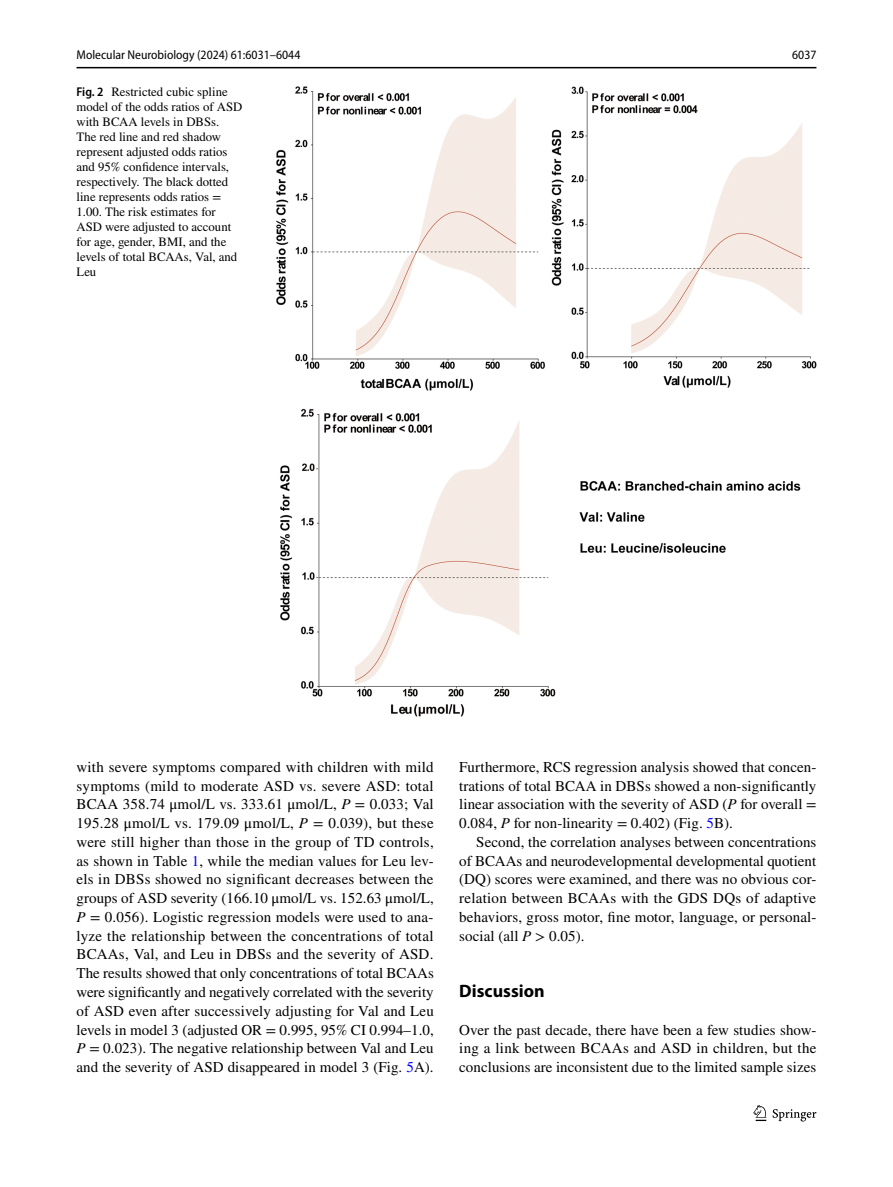
<style>
.page{position:relative;width:893px;height:1187px;background:#fff}
.page>*{position:absolute;margin:0;border:0;box-sizing:border-box;transform-origin:0 0}
.t1{font:700 18px "Myriad Pro";color:#000}
.t2{font:15px/18.8px "STIX";letter-spacing:.005em;color:#000;text-align:justify}
.t3{font:12.75px/15px "STIX";color:#000}
.t4{font:semi-condensed 12.75px "Myriad Pro";color:#000}
.s1{font-family:"Myriad Pro";font-weight:600;font-stretch:semi-condensed}
.s2{font-style:italic}
.s3{color:#00f}
</style>
<div class="page">
<hr style="left:77px;top:67px;width:739px;height:1px;background:#000">
<svg style="left:753px;top:1105px;width:13px;height:15px"></svg>
<svg style="left:773px;top:1109px;width:43px;height:12px"></svg>
<img style="left:276px;top:87px;width:540px;height:629px">
<p class="t4" style="left:77px;top:48px;width:225px">Molecular Neurobiology (2024) 61:6031–6044</p>
<p class="t4" style="left:792px;top:48px;width:26px">6037</p>
<p class="t3" style="left:77px;top:85px;width:167px"><span class="s1">Fig. 2</span> Restricted cubic spline model of the odds ratios of ASD with BCAA levels in DBSs.<br>The red line and red shadow represent adjusted odds ratios and 95% confidence intervals, respectively. The black dotted line represents odds ratios =<br>1.00. The risk estimates for<br>ASD were adjusted to account for age, gender, BMI, and the levels of total BCAAs, Val, and<br>Leu</p>
<p class="t2" style="left:77px;top:758px;width:359px">with severe symptoms compared with children with mild symptoms (mild to moderate ASD vs. severe ASD: total BCAA 358.74 μmol/L vs. 333.61 μmol/L, <span class="s2">P</span> = 0.033; Val 195.28 μmol/L vs. 179.09 μmol/L, <span class="s2">P</span> = 0.039), but these were still higher than those in the group of TD controls, as shown in Table <span class="s3">1</span>, while the median values for Leu lev&shy;els in DBSs showed no significant decreases between the groups of ASD severity (166.10 μmol/L vs. 152.63 μmol/L, <span class="s2">P</span> = 0.056). Logistic regression models were used to ana&shy;lyze the relationship between the concentrations of total BCAAs, Val, and Leu in DBSs and the severity of ASD.<br>The results showed that only concentrations of total BCAAs were significantly and negatively correlated with the severity of ASD even after successively adjusting for Val and Leu levels in model 3 (adjusted OR = 0.995, 95% CI 0.994–1.0, <span class="s2">P</span> = 0.023). The negative relationship between Val and Leu and the severity of ASD disappeared in model 3 (Fig. <span class="s3">5</span>A).</p>
<p class="t2" style="left:459px;top:758px;width:359px">Furthermore, RCS regression analysis showed that concen&shy;trations of total BCAA in DBSs showed a non-significantly linear association with the severity of ASD (<span class="s2">P</span> for overall = 0.084, <span class="s2">P</span> for non-linearity = 0.402) (Fig. <span class="s3">5</span>B).</p>
<p class="t2" style="left:459px;top:833px;width:359px;text-indent:17px">Second, the correlation analyses between concentrations of BCAAs and neurodevelopmental developmental quotient (DQ) scores were examined, and there was no obvious cor&shy;relation between BCAAs with the GDS DQs of adaptive behaviors, gross motor, fine motor, language, or personal&shy;social (all <span class="s2">P</span> &gt; 0.05).</p>
<p class="t1" style="left:459px;top:979px;width:87px">Discussion</p>
<p class="t2" style="left:459px;top:1021px;width:359px">Over the past decade, there have been a few studies show&shy;ing a link between BCAAs and ASD in children, but the conclusions are inconsistent due to the limited sample sizes</p>
</div>
